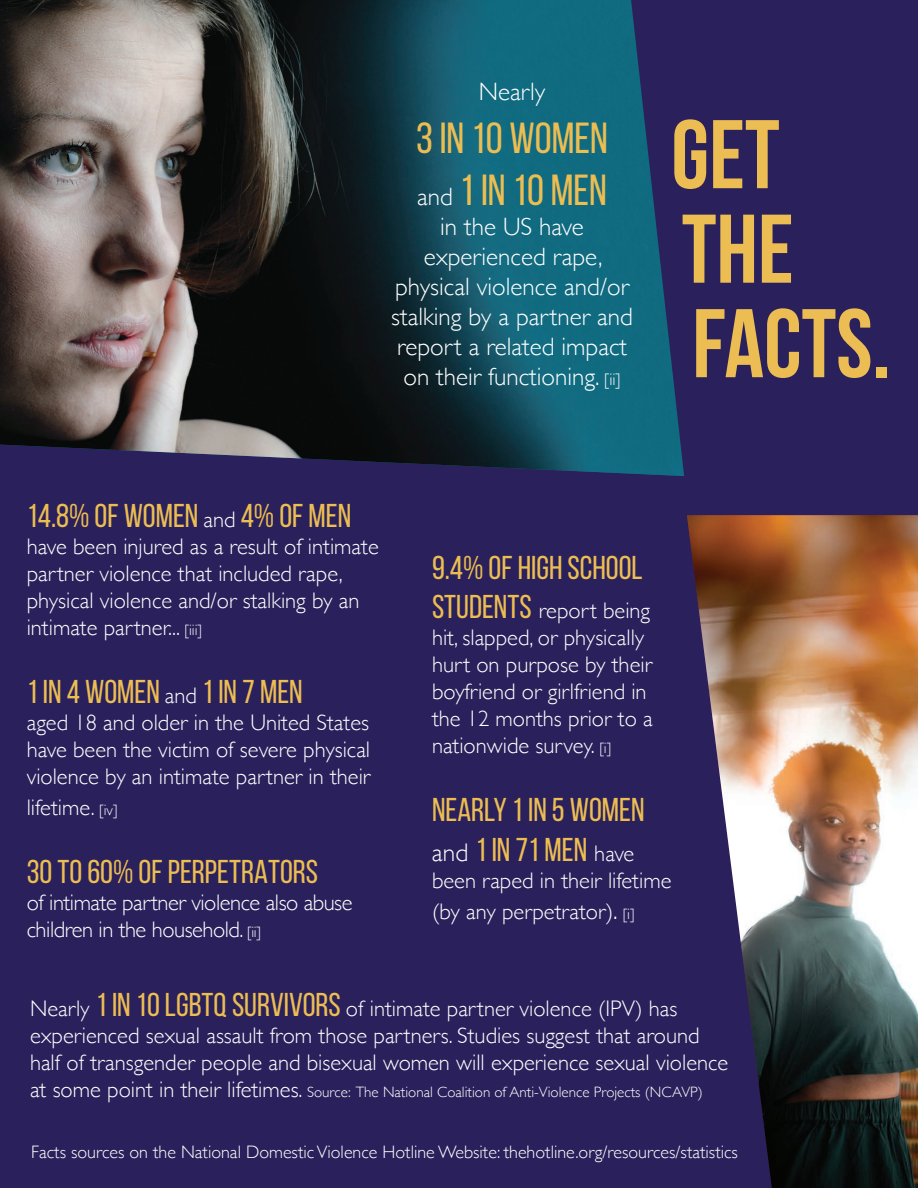
<style>
.page{position:relative;width:918px;height:1188px;background:#fff}
.page>*{position:absolute;margin:0;border:0;box-sizing:border-box;transform-origin:0 0}
.t1{font:700 97.2px/94.5px "Bebas Neue";color:#ecbd52}
.t2{font:43.5px/52.2px "Bebas Neue";color:#ecbd52}
.t3{font:33px/39.6px "Bebas Neue";color:#ecbd52}
.t4{font:300 25.05px/30.2px "Gill Sans";color:#fff;text-align:center}
.t5{font:300 22.5px/27px "Gill Sans";color:#fff}
.t6{font:300 22.5px/27px "Gill Sans";letter-spacing:-.02em;color:#fff}
.t7{font:300 18px "Gill Sans";color:#fff}
.t8{font:300 15px "Gill Sans";color:#fff}
.s1{font-family:"Gill Sans";font-weight:300;font-size:25.05px;color:#fff}
.s2{font-size:16.65px}
.s3{font-family:"Gill Sans";font-weight:300;font-size:22.5px;color:#fff}
.s4{font-size:15px}
.s5{font-family:"Bebas Neue";font-weight:400;font-size:33px;color:#ecbd52}
.s6{font-family:"Gill Sans";font-weight:300;font-size:25.5px;color:#fff}
.s7{font-size:25.5px}
.s8{font-size:22.5px}
</style>
<div class="page">
<div style="left:0;top:487px;width:687px;height:701px;background:#2a205b"></div>
<img style="left:0;top:0;width:631px;height:479px">
<svg style="left:631px;top:0;width:287px;height:515px;background:#27265e"></svg>
<img style="left:687px;top:515px;width:231px;height:673px">
<p class="t4" style="left:479px;top:76px;width:68px">Nearly</p>
<h2 class="t2" style="left:416px;top:111px;width:193px">3 IN 10 WOMEN <span class="s1">and</span> 1 IN 10 MEN</h2>
<p class="t4" style="left:391px;top:211px;width:243px">in the US have experienced rape, physical violence and/or stalking by a partner and report a related impact on their functioning. <span class="s2">[ii]</span></p>
<h1 class="t1" style="left:671px;top:106px;width:220px">GET<br>THE<br>FACTS.</h1>
<h3 class="t3" style="left:27px;top:495px;width:326px">14.8% OF WOMEN <span class="s3">and</span> 4% OF MEN</h3>
<p class="t5" style="left:27px;top:532px;width:354px">have been injured as a result of intimate partner violence that included rape, physical violence and/or stalking by an intimate partner... <span class="s4">[iii]</span></p>
<h3 class="t3" style="left:27px;top:671px;width:278px">1 IN 4 WOMEN <span class="s3">and</span> 1 IN 7 MEN</h3>
<p class="t5" style="left:27px;top:708px;width:345px;text-align:justify">aged 18 and older in the United States have been the victim of severe physical violence by an intimate partner in their</p>
<p class="t5" style="left:27px;top:793px;width:92px">lifetime. <span class="s4">[iv]</span></p>
<h3 class="t3" style="left:27px;top:851px;width:293px">30 TO 60% OF PERPETRATORS</h3>
<p class="t6" style="left:27px;top:888px;width:327px">of intimate partner violence also abuse children in the household. <span class="s4">[ii]</span></p>
<h3 class="t3" style="left:432px;top:547px;width:212px">9.4% OF HIGH SCHOOL</h3>
<p class="t5" style="left:432px;top:596px;width:222px"><span class="s5">STUDENTS</span> report being hit, slapped, or physically hurt on purpose by their boyfriend or girlfriend in the 12 months prior to a nationwide survey. <span class="s4">[i]</span></p>
<h3 class="t3" style="left:432px;top:790px;width:214px">NEARLY 1 IN 5 WOMEN <span class="s6">and</span> 1 IN 71 MEN <span class="s3">have</span></h3>
<p class="t5" style="left:432px;top:864px;width:241px;line-height:30.6px">been raped in their lifetime (by any perpetrator)<span class="s7">.</span> <span class="s4">[i]</span></p>
<p class="t5" style="left:30px;top:994px;width:700px">Nearly <span class="s5">1 IN 10 LGBTQ SURVIVORS</span> of intimate partner violence (IPV) has experienced sexual assault from those partners. Studies suggest that around half of transgender people and bisexual women will experience sexual violence</p>
<p class="t8" style="left:30px;top:1080px;width:674px"><span class="s8">at some point in their lifetimes.</span> Source: The National Coalition of Anti-Violence Projects (NCAVP)</p>
<p class="t7" style="left:31px;top:1138px;width:708px">Facts sources on the National Domestic Violence Hotline Website: thehotline.org/resources/statistics</p>
</div>
